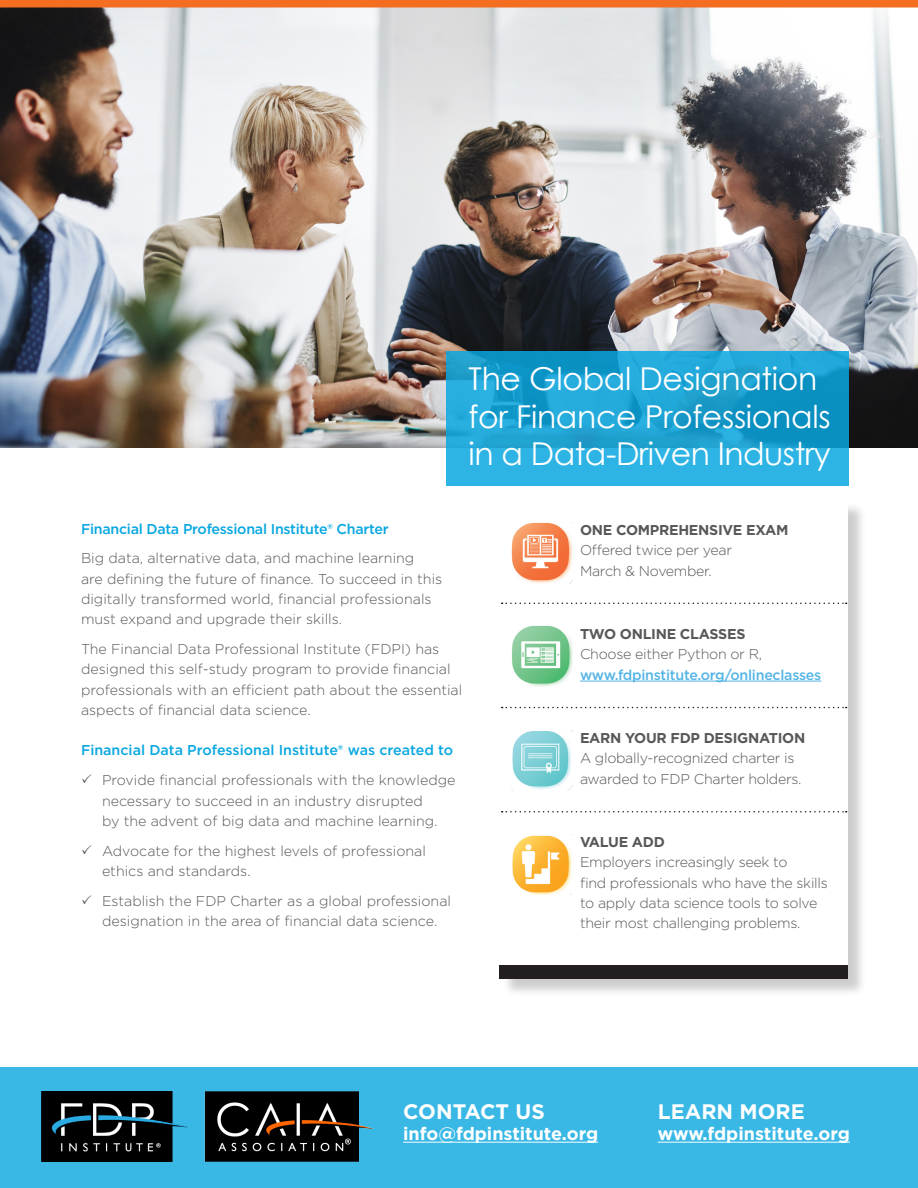
<style>
.page{position:relative;width:918px;height:1188px;background:#fff}
.page>*{position:absolute;margin:0;border:0;box-sizing:border-box;transform-origin:0 0}
.t1{font:31.5px/37.8px "Century Gothic";letter-spacing:-.01em;color:#fff}
.t2{font:700 21px "Gotham";color:#fff}
.t3{font:700 18px "Gotham";color:#fff}
.t4{font:300 14.25px/20.2px "Gotham";color:#57585a}
.t5{font:300 14.25px/20.2px "Gotham";letter-spacing:-.02em;color:#57585a}
.t6{font:500 14.25px/20.2px "Gotham";letter-spacing:-.02em;color:#54b4e5}
.t7{font:500 14.25px "Gotham";color:#08a7e0}
.t8{font:500 14.25px "Gotham";letter-spacing:-.02em;color:#08a7e0}
.s1{font-weight:700}
.s2{font-weight:700;color:#57585a}
.s3{font-weight:300;color:#57585a}
</style>
<div class="page">
<img style="left:0;top:8px;width:918px;height:440px">
<div style="left:0;top:1067px;width:918px;height:121px;background:#39b8e6"></div>
<svg style="left:446px;top:351px;width:403px;height:134px;background:#1fa5d5"></svg>
<img style="left:41px;top:1091px;width:147px;height:71px">
<img style="left:204px;top:1091px;width:169px;height:71px">
<hr style="left:403px;top:1142px;width:195px;height:1px;background:#fff">
<hr style="left:658px;top:1142px;width:192px;height:1px;background:#fff">
<div style="left:0;top:0;width:918px;height:8px;background:#f36e21"></div>
<div style="left:502px;top:502px;width:365px;height:495px;background:#231f20;opacity:.22"></div>
<div style="left:500px;top:500px;width:348px;height:478px;background:#fff"></div>
<hr style="left:580px;top:681px;width:241px;height:1px;background:#54b4e5">
<div style="left:500px;top:965px;width:348px;height:13px;background:#231f20"></div>
<svg style="left:502px;top:603px;width:345px;height:1px"></svg>
<svg style="left:502px;top:707px;width:345px;height:1px"></svg>
<svg style="left:502px;top:811px;width:345px;height:2px"></svg>
<img style="left:512px;top:834px;width:60px;height:60px">
<img style="left:511px;top:522px;width:62px;height:62px">
<img style="left:511px;top:625px;width:62px;height:62px">
<img style="left:511px;top:729px;width:62px;height:62px">
<p class="t1" style="left:469px;top:359px;width:364px">The Global Designation for Finance Professionals in a Data-Driven Industry</p>
<p class="t8" style="left:81px;top:519px;width:309px">Financial Data Professional Institute® Charter</p>
<p class="t4" style="left:81px;top:548px;width:363px">Big data, alternative data, and machine learning<br>are defining the future of finance. To succeed in this digitally transformed world, financial professionals must expand and upgrade their skills.</p>
<p class="t4" style="left:81px;top:639px;width:383px">The Financial Data Professional Institute (FDPI) has designed this self-study program to provide financial professionals with an efficient path about the essential aspects of financial data science.</p>
<p class="t7" style="left:81px;top:741px;width:374px">Financial Data Professional Institute® was created to</p>
<p class="t4" style="left:102px;top:770px;width:355px">Provide financial professionals with the knowledge necessary to succeed in an industry disrupted<br>by the advent of big data and machine learning.</p>
<p class="t4" style="left:102px;top:840px;width:325px">Advocate for the highest levels of professional ethics and standards.</p>
<p class="t4" style="left:102px;top:891px;width:351px">Establish the FDP Charter as a global professional designation in the area of financial data science.</p>
<p class="t5" style="left:580px;top:520px;width:210px"><span class="s1">ONE COMPREHENSIVE EXAM<br></span>Offered twice per year<br>March &amp; November.</p>
<p class="t6" style="left:580px;top:624px;width:243px"><span class="s2">TWO ONLINE CLASSES<br></span><span class="s3">Choose either Python or R, </span>www.fdpinstitute.org/onlineclasses</p>
<p class="t5" style="left:580px;top:728px;width:227px"><span class="s1">EARN YOUR FDP DESIGNATION<br></span>A globally-recognized charter is awarded to FDP Charter holders.</p>
<p class="t5" style="left:580px;top:832px;width:249px"><span class="s1">VALUE ADD<br></span>Employers increasingly seek to<br>find professionals who have the skills to apply data science tools to solve their most challenging problems.</p>
<p class="t2" style="left:403px;top:1097px;width:143px">CONTACT US</p>
<p class="t3" style="left:403px;top:1122px;width:196px">info@fdpinstitute.org</p>
<p class="t2" style="left:658px;top:1097px;width:149px">LEARN MORE</p>
<p class="t3" style="left:658px;top:1122px;width:194px">www.fdpinstitute.org</p>
</div>
